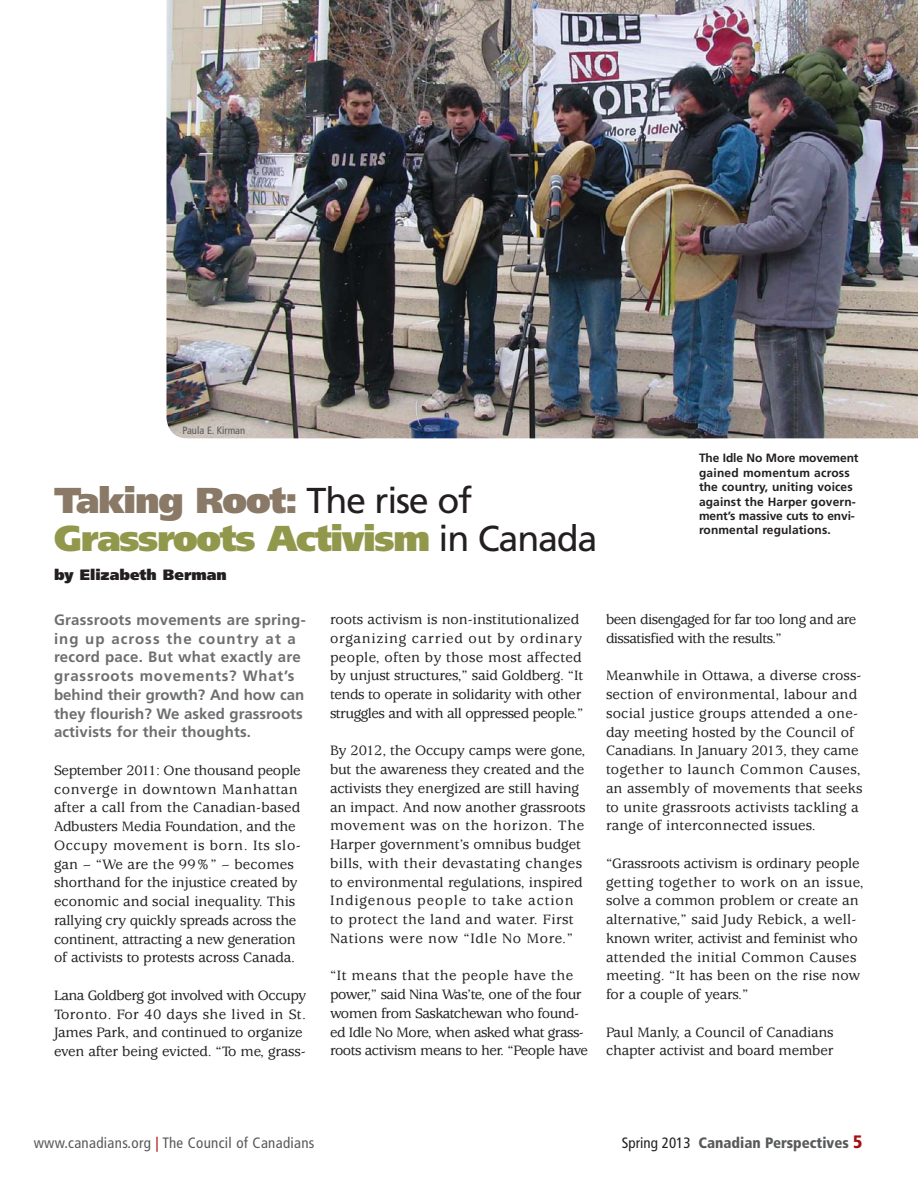
<style>
.page{position:relative;width:918px;height:1188px;background:#fff}
.page>*{position:absolute;margin:0;border:0;box-sizing:border-box;transform-origin:0 0}
.t1{font:900 36px/39px "Frutiger";letter-spacing:-.035em;color:#92984b}
.t2{font:500 15px/18.8px "Usherwood";letter-spacing:-.01em;color:#231f20}
.t3{font:500 15px/18.8px "Usherwood";letter-spacing:.01em;color:#231f20}
.t4{font:500 15px/18.8px "Usherwood";letter-spacing:-.03em;color:#231f20}
.t5{font:700 15px/18.8px "Frutiger";letter-spacing:.02em;color:#6d6e70}
.t6{font:condensed 15px "Frutiger";letter-spacing:.02em;color:#58595b}
.t7{font:900 condensed 15px "Frutiger";color:#58595b}
.t8{font:900 15px "Frutiger";color:#231f20}
.t9{font:700 12px/14.4px "Frutiger";letter-spacing:.01em;color:#231f20}
.t10{font:condensed 10.5px "Frutiger";color:#58595b}
.s1{color:#8a7967}
.s2{font-weight:400;color:#231f20}
.s3{color:#a70e12}
.s4{font-size:18px;color:#a70e12}
</style>
<div class="page">
<img style="left:166px;top:0;width:752px;height:438px">
<p class="t10" style="left:183px;top:426px;width:64px">Paula E. Kirman</p>
<h1 class="t1" style="left:54px;top:483px;width:545px"><span class="s1">Taking Root:</span> <span class="s2">The rise of<br></span>Grassroots Activism <span class="s2">in Canada</span></h1>
<p class="t8" style="left:54px;top:569px;width:174px">by Elizabeth Berman</p>
<p class="t9" style="left:699px;top:452px;width:161px">The Idle No More movement gained momentum across the country, uniting voices against the Harper govern&shy;ment’s massive cuts to envi&shy;ronmental regulations.</p>
<p class="t5" style="left:54px;top:612px;width:253px">Grassroots movements are spring&shy;ing up across the country at a record pace. But what exactly are grassroots movements? What’s behind their growth? And how can they flourish? We asked grassroots activists for their thoughts.</p>
<p class="t2" style="left:54px;top:762px;width:248px">September 2011: One thousand people converge in downtown Manhattan after a call from the Canadian-based Adbusters Media Foundation, and the Occupy movement is born. Its slo&shy;gan – “We are the 99%” – becomes shorthand for the injustice created by economic and social inequality. This rallying cry quickly spreads across the continent, attracting a new generation of activists to protests across Canada.</p>
<p class="t2" style="left:54px;top:987px;width:254px">Lana Goldberg got involved with Occupy Toronto. For 40 days she lived in St.<br>James Park, and continued to organize even after being evicted. “To me, grass-</p>
<p class="t2" style="left:330px;top:611px;width:255px">roots activism is non-institutionalized organizing carried out by ordinary people, often by those most affected by unjust structures,” said Goldberg. “It tends to operate in solidarity with other struggles and with all oppressed people.”</p>
<p class="t2" style="left:330px;top:743px;width:257px">By 2012, the Occupy camps were gone, but the awareness they created and the activists they energized are still having an impact. And now another grassroots movement was on the horizon. The Harper government’s omnibus budget bills, with their devastating changes to environmental regulations, inspired Indigenous people to take action to protect the land and water. First Nations were now “Idle No More.”</p>
<p class="t4" style="left:330px;top:968px;width:259px">“It means that the people have the power,” said Nina Was’te, one of the four women from Saskatchewan who found&shy;ed Idle No More, when asked what grass&shy;roots activism means to her. “People have</p>
<p class="t4" style="left:606px;top:611px;width:252px">been disengaged for far too long and are dissatisfied with the results.”</p>
<p class="t3" style="left:606px;top:668px;width:258px">Meanwhile in Ottawa, a diverse cross&shy;section of environmental, labour and social justice groups attended a one&shy;day meeting hosted by the Council of Canadians. In January 2013, they came together to launch Common Causes, an assembly of movements that seeks to unite grassroots activists tackling a range of interconnected issues.</p>
<p class="t2" style="left:606px;top:855px;width:259px">“Grassroots activism is ordinary people getting together to work on an issue, solve a common problem or create an alternative,” said Judy Rebick, a well&shy;known writer, activist and feminist who attended the initial Common Causes meeting. “It has been on the rise now for a couple of years.”</p>
<p class="t2" style="left:606px;top:1024px;width:229px">Paul Manly, a Council of Canadians chapter activist and board member</p>
<p class="t6" style="left:34px;top:1137px;width:282px">www.canadians.org <span class="s3">|</span> The Council of Canadians</p>
<p class="t7" style="left:622px;top:1136px;width:242px"><span class="s2">Spring 2013</span> Canadian Perspectives <span class="s4">5</span></p>
</div>
